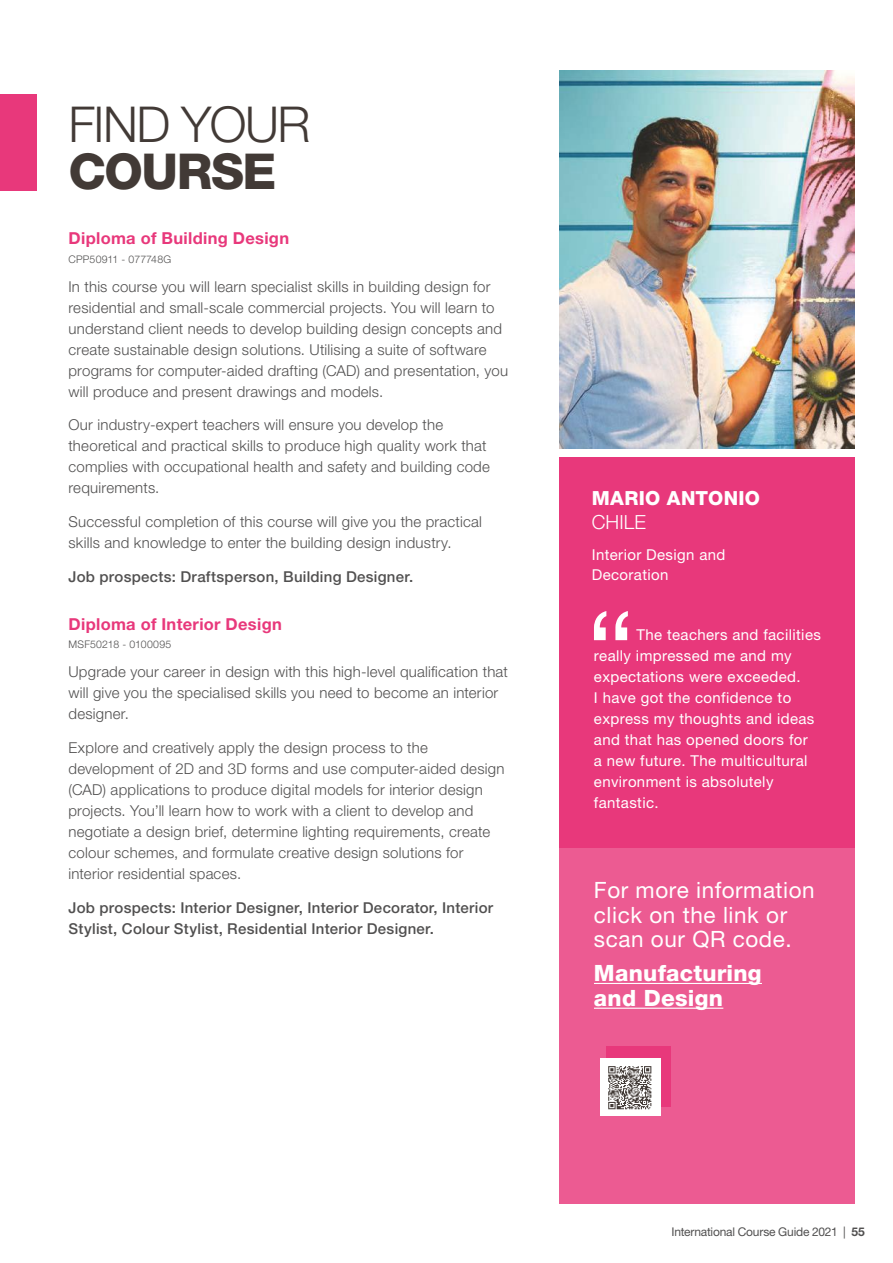
<style>
.page{position:relative;width:893px;height:1263px;background:#fff}
.page>*{position:absolute;margin:0;border:0;box-sizing:border-box;transform-origin:0 0}
.t1{font:300 49.5px "Helvetica Neue LT Pro";letter-spacing:-.03em;color:#423a36}
.t2{font:800 49.5px "Helvetica Neue LT Pro";letter-spacing:-.03em;color:#423a36}
.t3{font:22.5px/24.8px "Helvetica Neue LT Std";letter-spacing:.025em;color:#fff}
.t4{font:800 22.5px/24.8px "Helvetica Neue LT Pro";letter-spacing:.01em;color:#fff}
.t5{font:800 19.5px "Helvetica Neue LT Pro";letter-spacing:.015em;color:#fff}
.t6{font:300 19.5px "Helvetica Neue LT Pro";letter-spacing:.005em;color:#fff}
.t7{font:700 16.5px "Helvetica Neue LT Pro";letter-spacing:.02em;color:#e8387b}
.t8{font:300 15px/21px "Helvetica Neue LT Std";letter-spacing:.015em;color:#515050}
.t9{font:15px/21px "Helvetica Neue LT Std";letter-spacing:.025em;color:#fff}
.t10{font:500 15px/21px "Helvetica Neue LT Std";letter-spacing:.02em;color:#515050}
.t11{font:12px "Helvetica Neue LT Pro";letter-spacing:-.015em;color:#515050}
.t12{font:300 10.5px "Helvetica Neue LT Std";letter-spacing:.02em;color:#515050}
.s1{font-weight:700}
</style>
<div class="page">
<img style="left:559px;top:70px;width:296px;height:378px">
<div style="left:559px;top:457px;width:296px;height:391px;background:#e8387b"></div>
<div style="left:559px;top:848px;width:296px;height:355px;background:#ec5b92"></div>
<svg style="left:594px;top:611px;width:34px;height:29px"></svg>
<div style="left:0;top:94px;width:37px;height:96px;background:#e8387b"></div>
<hr style="left:594px;top:983px;width:168px;height:1px;background:#fff">
<hr style="left:594px;top:1008px;width:129px;height:1px;background:#fff">
<div style="left:606px;top:1046px;width:64px;height:61px;background:#e8387b"></div>
<div style="left:600px;top:1058px;width:60px;height:57px;background:#fff"></div>
<svg style="left:608px;top:1066px;width:43px;height:43px"></svg>
<h1 class="t1" style="left:68px;top:94px;width:244px">FIND YOUR</h1>
<h1 class="t2" style="left:68px;top:142px;width:209px">COURSE</h1>
<p class="t7" style="left:68px;top:228px;width:222px">Diploma of Building Design</p>
<p class="t12" style="left:68px;top:252px;width:104px">CPP50911 - 077748G</p>
<p class="t8" style="left:68px;top:275px;width:441px">In this course you will learn specialist skills in building design for residential and small-scale commercial projects. You will learn to understand client needs to develop building design concepts and create sustainable design solutions. Utilising a suite of software programs for computer-aided drafting (CAD) and presentation, you will produce and present drawings and models.</p>
<p class="t8" style="left:68px;top:414px;width:423px">Our industry-expert teachers will ensure you develop the theoretical and practical skills to produce high quality work that complies with occupational health and safety and building code requirements.</p>
<p class="t8" style="left:68px;top:511px;width:415px">Successful completion of this course will give you the practical skills and knowledge to enter the building design industry.</p>
<p class="t10" style="left:68px;top:566px;width:346px">Job prospects: Draftsperson, Building Designer.</p>
<p class="t7" style="left:68px;top:614px;width:215px">Diploma of Interior Design</p>
<p class="t12" style="left:68px;top:638px;width:105px">MSF50218 - 0100095</p>
<p class="t8" style="left:68px;top:661px;width:441px">Upgrade your career in design with this high-level qualification that will give you the specialised skills you need to become an interior designer.</p>
<p class="t8" style="left:68px;top:737px;width:438px">Explore and creatively apply the design process to the development of 2D and 3D forms and use computer-aided design (CAD) applications to produce digital models for interior design projects. You’ll learn how to work with a client to develop and negotiate a design brief, determine lighting requirements, create colour schemes, and formulate creative design solutions for interior residential spaces.</p>
<p class="t10" style="left:68px;top:897px;width:426px">Job prospects: Interior Designer, Interior Decorator, Interior<br>Stylist, Colour Stylist, Residential Interior Designer.</p>
<h3 class="t5" style="left:592px;top:486px;width:170px">MARIO ANTONIO</h3>
<h3 class="t6" style="left:592px;top:510px;width:56px">CHILE</h3>
<p class="t9" style="left:592px;top:545px;width:135px;line-height:19.5px">Interior Design and<br>Decoration</p>
<p class="t9" style="left:594px;top:624px;width:229px;text-indent:43px">The teachers and facilities really impressed me and my expectations were exceeded.<br>I have got the confidence to express my thoughts and ideas and that has opened doors for<br>a new future. The multicultural environment is absolutely fantastic.</p>
<h2 class="t3" style="left:594px;top:877px;width:222px">For more information click on the link or scan our QR code.</h2>
<h2 class="t4" style="left:594px;top:961px;width:169px">Manufacturing and Design</h2>
<p class="t11" style="left:672px;top:1224px;width:195px">International Course Guide 2021 | <span class="s1">55</span></p>
</div>
